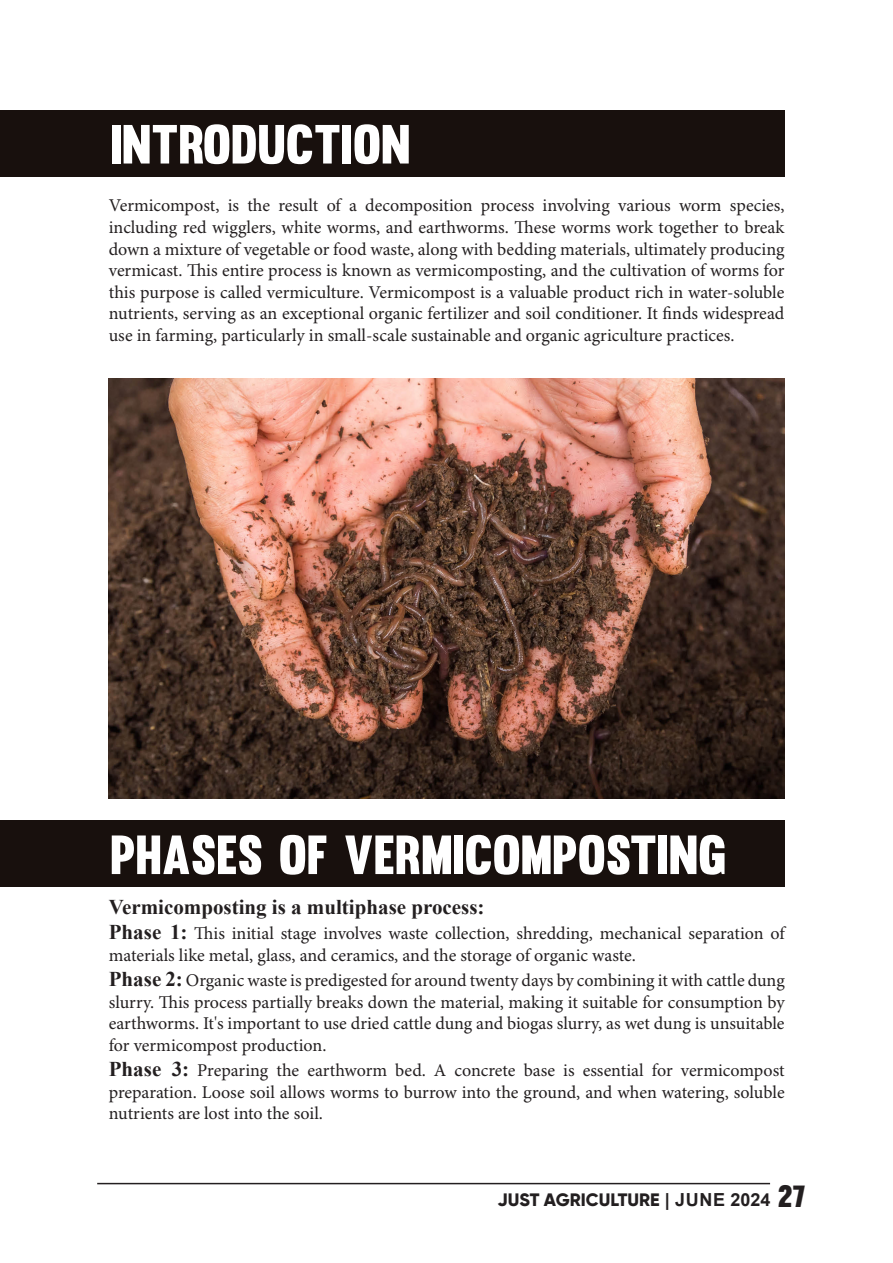
<style>
.page{position:relative;width:893px;height:1263px;background:#fff}
.page>*{position:absolute;margin:0;border:0;box-sizing:border-box;transform-origin:0 0}
.t1{font:54px "Muro";color:#fff}
.t2{font:700 21px "Times New Roman";color:#231f20}
.t3{font:18px/21.6px "Minion Pro";color:#231f20;text-align:justify}
.t4{font:800 18px "Gilroy";color:#231f20}
.s1{font-family:"Times New Roman";font-weight:700;font-size:21px}
.s2{font-family:"Arial";font-weight:700}
.s3{font-family:"Muro";font-weight:400;font-size:30px}
</style>
<div class="page">
<hr style="left:97px;top:1183px;width:673px;height:1px;background:#231f20">
<div style="left:0;top:110px;width:784px;height:66px;background:#18100d"></div>
<div style="left:0;top:820px;width:785px;height:67px;background:#18100d"></div>
<img style="left:109px;top:379px;width:676px;height:419px">
<p class="t1" style="left:110px;top:112px;width:302px">INTRODUCTION</p>
<p class="t3" style="left:109px;top:195px;width:677px">Vermicompost, is the result of a decomposition process involving various worm species, including red wigglers, white worms, and earthworms. These worms work together to break down a mixture of vegetable or food waste, along with bedding materials, ultimately producing vermicast. This entire process is known as vermicomposting, and the cultivation of worms for this purpose is called vermiculture. Vermicompost is a valuable product rich in water-soluble nutrients, serving as an exceptional organic fertilizer and soil conditioner. It finds widespread use in farming, particularly in small-scale sustainable and organic agriculture practices.</p>
<p class="t1" style="left:110px;top:822px;width:617px">PHASES OF VERMICOMPOSTING</p>
<p class="t2" style="left:109px;top:892px;width:377px">Vermicomposting is a multiphase process:</p>
<p class="t3" style="left:109px;top:924px;width:677px"><span class="s1">Phase 1:</span> This initial stage involves waste collection, shredding, mechanical separation of materials like metal, glass, and ceramics, and the storage of organic waste.</p>
<p class="t3" style="left:109px;top:970px;width:677px"><span class="s1">Phase 2:</span> Organic waste is predigested for around twenty days by combining it with cattle dung slurry. This process partially breaks down the material, making it suitable for consumption by earthworms. It's important to use dried cattle dung and biogas slurry, as wet dung is unsuitable for vermicompost production.</p>
<p class="t3" style="left:109px;top:1060px;width:677px"><span class="s1">Phase 3:</span> Preparing the earthworm bed. A concrete base is essential for vermicompost preparation. Loose soil allows worms to burrow into the ground, and when watering, soluble nutrients are lost into the soil.</p>
<p class="t4" style="left:498px;top:1188px;width:310px">JUST AGRICULTURE <span class="s2">| JUNE 2024</span> <span class="s3">27</span></p>
</div>
